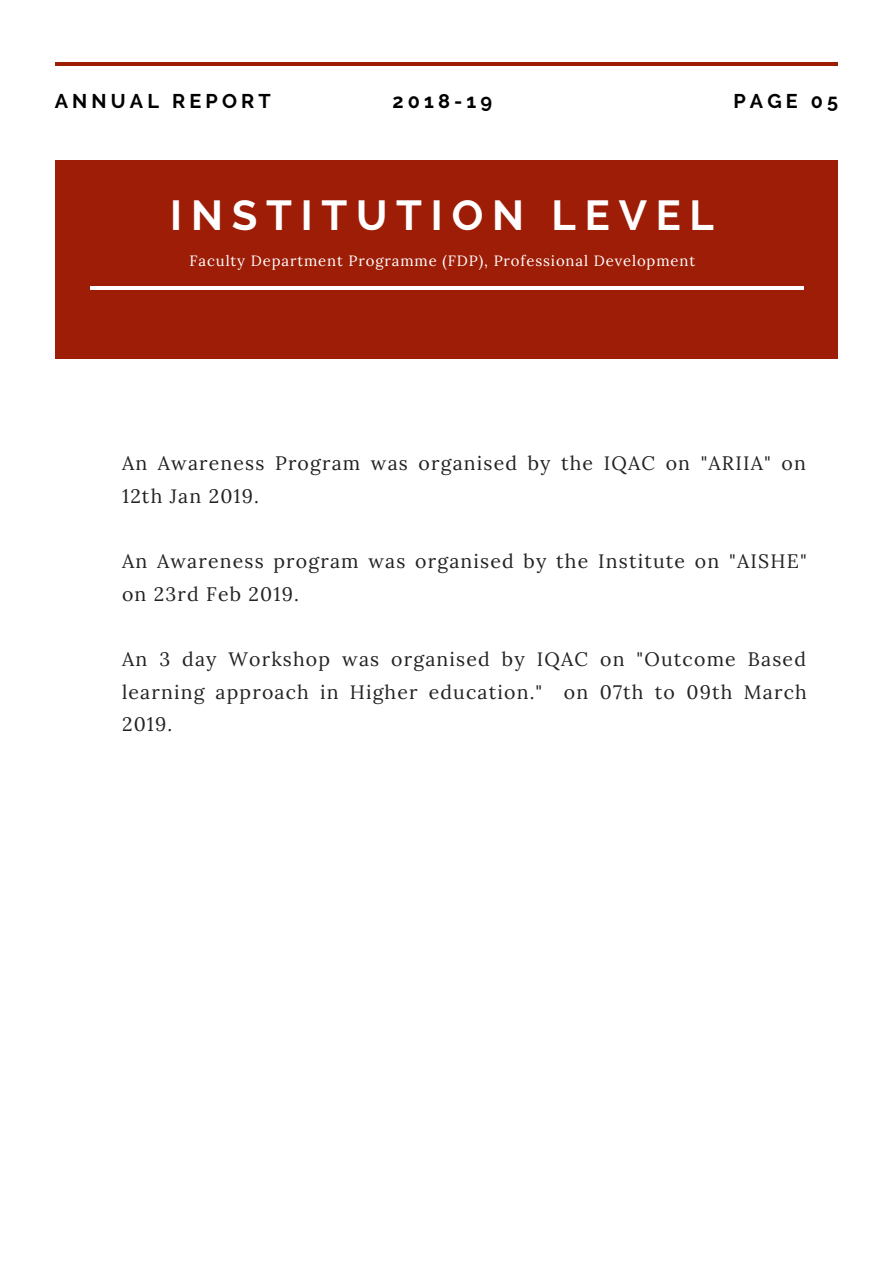
<style>
.page{position:relative;width:893px;height:1264px;background:#fff}
.page>*{position:absolute;margin:0;border:0;box-sizing:border-box;transform-origin:0 0}
.t1{font:700 41.85px "Raleway";letter-spacing:.21em;color:#fff}
.t2{font:700 19.8px "Raleway";letter-spacing:.21em;color:#000}
.t3{font:19.5px/32.5px "Lora";letter-spacing:.06em;color:#222}
.t4{font:14.85px "Lora";letter-spacing:.06em;color:#fff}
</style>
<div class="page">
<hr style="left:55px;top:62px;width:782px;height:4px;background:#9e1d07">
<div style="left:55px;top:161px;width:782px;height:197px;background:#9e1d07"></div>
<hr style="left:91px;top:286px;width:712px;height:4px;background:#fff">
<p class="t2" style="left:55px;top:89px;width:217px">ANNUAL REPORT</p>
<p class="t2" style="left:733px;top:89px;width:106px">PAGE 05</p>
<p class="t2" style="left:392px;top:89px;width:101px">2018-19</p>
<p class="t1" style="left:170px;top:191px;width:545px">INSTITUTION LEVEL</p>
<p class="t4" style="left:189px;top:251px;width:507px">Faculty Department Programme (FDP), Professional Development</p>
<p class="t3" style="left:122px;top:447px;width:685px">An Awareness Program was organised by the IQAC on "ARIIA" on<br>12th Jan 2019.</p>
<p class="t3" style="left:122px;top:544px;width:686px">An Awareness program was organised by the Institute on "AISHE" on 23rd Feb 2019.</p>
<p class="t3" style="left:122px;top:642px;width:686px;text-align:justify">An 3 day Workshop was organised by IQAC on "Outcome Based learning approach in Higher education." on 07th to 09th March 2019.</p>
</div>
